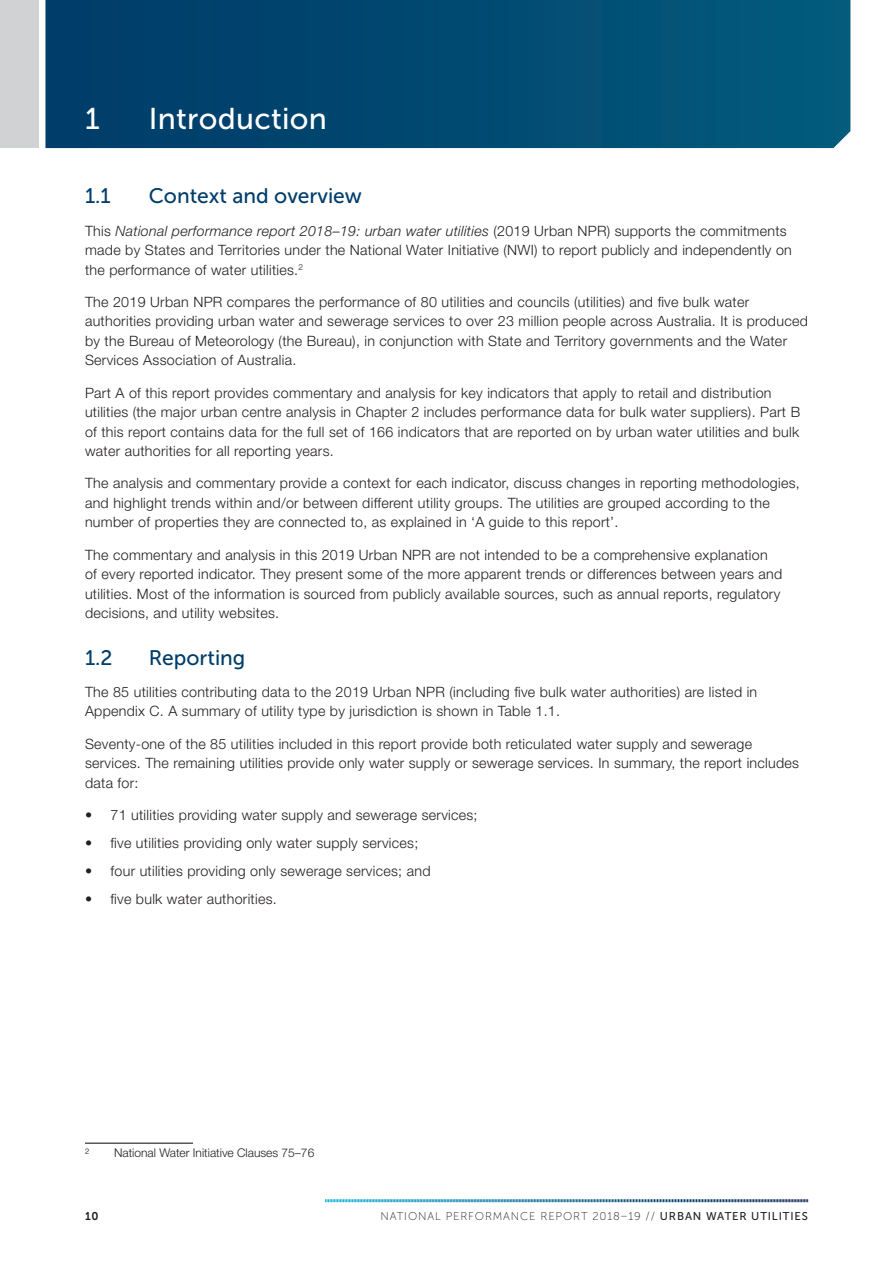
<style>
.page{position:relative;width:893px;height:1263px;background:#fff}
.page>*{position:absolute;margin:0;border:0;box-sizing:border-box;transform-origin:0 0}
.t1{font:30px "Museo Sans 500";letter-spacing:.01em;color:#fff}
.t2{font:21px "Museo Sans 500";color:#003d6a}
.t3{font:300 14.25px/19.5px "Helvetica Neue LT Std";letter-spacing:.02em;color:#231f20}
.t4{font:300 12px "Helvetica Neue LT Std";color:#231f20}
.t5{font:11.25px "Museo Sans 100";letter-spacing:.075em;color:#231f20}
.t6{font:11.25px "Museo Sans 700";color:#231f20}
.s1{font-style:italic}
.s2{font-family:"Museo Sans 500"}
</style>
<div class="page">
<svg style="left:325px;top:1199px;width:483px;height:4px;background:#82b1c7"></svg>
<svg style="left:45px;top:0;width:805px;height:148px;background:#014a72"></svg>
<div style="left:0;top:0;width:38px;height:148px;background:#d1d2d4"></div>
<hr style="left:85px;top:1142px;width:108px;height:2px;background:#231f20">
<h1 class="t1" style="left:85px;top:102px;width:16px">1</h1>
<h1 class="t1" style="left:149px;top:102px;width:180px">Introduction</h1>
<h2 class="t2" style="left:85px;top:185px;width:27px">1.1</h2>
<h2 class="t2" style="left:149px;top:185px;width:215px">Context and overview</h2>
<p class="t3" style="left:85px;top:220px;width:708px">This <span class="s1">National performance report 2018–19: urban water utilities</span> (2019 Urban NPR) supports the commitments made by States and Territories under the National Water Initiative (NWI) to report publicly and independently on the performance of water utilities.<sup>2</sup></p>
<p class="t3" style="left:85px;top:292px;width:724px">The 2019 Urban NPR compares the performance of 80 utilities and councils (utilities) and five bulk water authorities providing urban water and sewerage services to over 23 million people across Australia. It is produced by the Bureau of Meteorology (the Bureau), in conjunction with State and Territory governments and the Water Services Association of Australia.</p>
<p class="t3" style="left:85px;top:382px;width:717px">Part A of this report provides commentary and analysis for key indicators that apply to retail and distribution utilities (the major urban centre analysis in Chapter 2 includes performance data for bulk water suppliers). Part B of this report contains data for the full set of 166 indicators that are reported on by urban water utilities and bulk water authorities for all reporting years.</p>
<p class="t3" style="left:85px;top:473px;width:716px">The analysis and commentary provide a context for each indicator, discuss changes in reporting methodologies, and highlight trends within and/or between different utility groups. The utilities are grouped according to the number of properties they are connected to, as explained in ‘A guide to this report’.</p>
<p class="t3" style="left:85px;top:544px;width:699px">The commentary and analysis in this 2019 Urban NPR are not intended to be a comprehensive explanation of every reported indicator. They present some of the more apparent trends or differences between years and utilities. Most of the information is sourced from publicly available sources, such as annual reports, regulatory decisions, and utility websites.</p>
<h2 class="t2" style="left:85px;top:646px;width:29px">1.2</h2>
<h2 class="t2" style="left:149px;top:646px;width:98px">Reporting</h2>
<p class="t3" style="left:85px;top:682px;width:674px">The 85 utilities contributing data to the 2019 Urban NPR (including five bulk water authorities) are listed in<br>Appendix C. A summary of utility type by jurisdiction is shown in Table 1.1.</p>
<p class="t3" style="left:85px;top:733px;width:715px">Seventy-one of the 85 utilities included in this report provide both reticulated water supply and sewerage services. The remaining utilities provide only water supply or sewerage services. In summary, the report includes data for:</p>
<p class="t3" style="left:85px;top:805px;width:394px">• 71 utilities providing water supply and sewerage services;</p>
<p class="t3" style="left:85px;top:833px;width:335px">• five utilities providing only water supply services;</p>
<p class="t3" style="left:85px;top:861px;width:347px">• four utilities providing only sewerage services; and</p>
<p class="t3" style="left:85px;top:889px;width:193px">• five bulk water authorities.</p>
<p class="t4" style="left:85px;top:1145px;width:5px">²</p>
<p class="t4" style="left:114px;top:1145px;width:202px">National Water Initiative Clauses 75–76</p>
<p class="t6" style="left:85px;top:1210px;width:15px">10</p>
<p class="t5" style="left:380px;top:1210px;width:429px">NATIONAL PERFORMANCE REPORT 2018–19 // <span class="s2">URBAN WATER UTILITIES</span></p>
</div>
